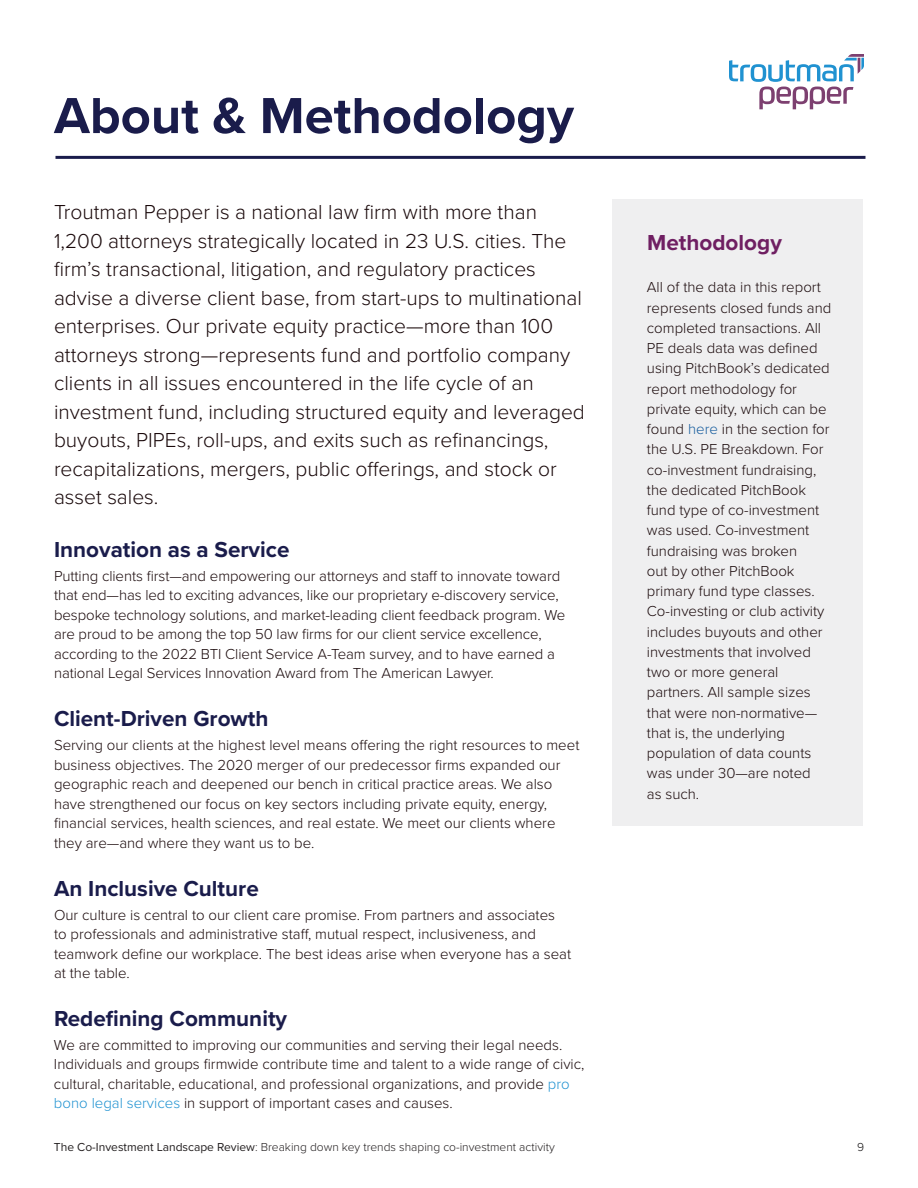
<style>
.page{position:relative;width:918px;height:1188px;background:#fff}
.page>*{position:absolute;margin:0;border:0;box-sizing:border-box;transform-origin:0 0}
.t1{font:700 52.5px "Proxima Nova";color:#1a1c4b}
.t2{font:700 22.5px "Proxima Nova";color:#1a1c4b}
.t3{font:700 22.5px "Proxima Nova";color:#6f1f62}
.t4{font:300 21px/28.5px "Proxima Nova";color:#1a090b}
.t5{font:300 15px/20.2px "Proxima Nova";color:#1a090b}
.t6{font:300 12px "Proxima Nova";color:#231f20}
.t7{font:300 12px "Proxima Nova";color:#131112}
.s1{color:#2092d1}
.s2{font-weight:400}
.s3{color:#175d9e}
</style>
<div class="page">
<div style="left:612px;top:199px;width:251px;height:627px;background:#efeff0"></div>
<hr style="left:56px;top:156px;width:810px;height:3px;background:#1a1c4b">
<svg style="left:729px;top:54px;width:135px;height:55px"></svg>
<p class="t1" style="left:54px;top:76px;width:521px">About &amp; Methodology</p>
<p class="t4" style="left:54px;top:197px;width:532px">Troutman Pepper is a national law firm with more than 1,200 attorneys strategically located in 23 U.S. cities. The firm’s transactional, litigation, and regulatory practices advise a diverse client base, from start-ups to multinational enterprises. Our private equity practice—more than 100 attorneys strong—represents fund and portfolio company clients in all issues encountered in the life cycle of an investment fund, including structured equity and leveraged buyouts, PIPEs, roll-ups, and exits such as refinancings, recapitalizations, mergers, public offerings, and stock or asset sales.</p>
<p class="t2" style="left:54px;top:533px;width:237px">Innovation as a Service</p>
<p class="t5" style="left:54px;top:565px;width:513px;line-height:19.5px">Putting clients first—and empowering our attorneys and staff to innovate toward that end—has led to exciting advances, like our proprietary e-discovery service, bespoke technology solutions, and market-leading client feedback program. We are proud to be among the top 50 law firms for our client service excellence, according to the 2022 BTI Client Service A-Team survey, and to have earned a national Legal Services Innovation Award from The American Lawyer.</p>
<p class="t2" style="left:54px;top:702px;width:216px">Client-Driven Growth</p>
<p class="t5" style="left:54px;top:735px;width:527px;line-height:19.5px">Serving our clients at the highest level means offering the right resources to meet business objectives. The 2020 merger of our predecessor firms expanded our geographic reach and deepened our bench in critical practice areas. We also have strengthened our focus on key sectors including private equity, energy, financial services, health sciences, and real estate. We meet our clients where they are—and where they want us to be.</p>
<p class="t2" style="left:54px;top:871px;width:206px">An Inclusive Culture</p>
<p class="t5" style="left:54px;top:904px;width:519px;line-height:19.5px">Our culture is central to our client care promise. From partners and associates to professionals and administrative staff, mutual respect, inclusiveness, and teamwork define our workplace. The best ideas arise when everyone has a seat at the table.</p>
<p class="t2" style="left:54px;top:1002px;width:235px">Redefining Community</p>
<p class="t5" style="left:54px;top:1034px;width:532px;line-height:19.5px">We are committed to improving our communities and serving their legal needs.<br>Individuals and groups firmwide contribute time and talent to a wide range of civic, cultural, charitable, educational, and professional organizations, and provide <span class="s1">pro bono legal services</span> in support of important cases and causes.</p>
<p class="t6" style="left:54px;top:1138px;width:502px"><span class="s2">The Co-Investment Landscape Review</span>: Breaking down key trends shaping co-investment activity</p>
<p class="t3" style="left:647px;top:226px;width:136px">Methodology</p>
<p class="t5" style="left:647px;top:276px;width:186px">All of the data in this report represents closed funds and completed transactions. All<br>PE deals data was defined using PitchBook’s dedicated report methodology for private equity, which can be found <span class="s3">here</span> in the section for the U.S. PE Breakdown. For co-investment fundraising, the dedicated PitchBook fund type of co-investment was used. Co-investment fundraising was broken<br>out by other PitchBook primary fund type classes.<br>Co-investing or club activity includes buyouts and other investments that involved two or more general partners. All sample sizes that were non-normative— that is, the underlying population of data counts was under 30—are noted<br>as such.</p>
<p class="t7" style="left:857px;top:1138px;width:9px">9</p>
</div>
